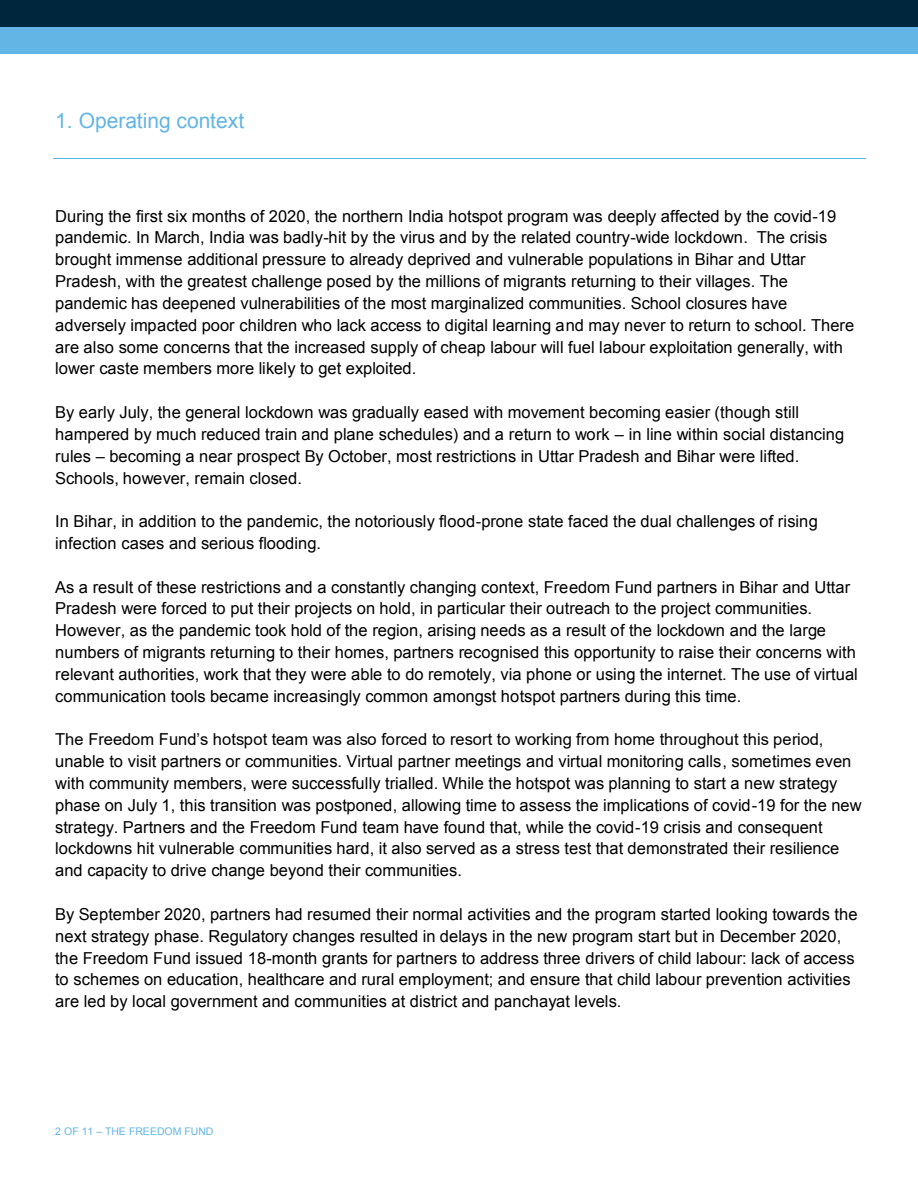
<style>
.page{position:relative;width:918px;height:1188px;background:#fff}
.page>*{position:absolute;margin:0;border:0;box-sizing:border-box;transform-origin:0 0}
.t1{font:21px "Arial";color:#62b5e5}
.t2{font:16.5px/21.8px "Arial";letter-spacing:.005em;color:#000}
.t3{font:10.5px "Arial";letter-spacing:-.005em;color:#62b5e5}
</style>
<div class="page">
<hr style="left:53px;top:158px;width:812px;height:1px;background:#62b5e5">
<div style="left:0;top:27px;width:918px;height:27px;background:#62b5e5"></div>
<div style="left:0;top:0;width:918px;height:27px;background:#00263e"></div>
<p class="t1" style="left:55px;top:107px;width:191px">1. Operating context</p>
<p class="t2" style="left:55px;top:205px;width:801px">During the first six months of 2020, the northern India hotspot program was deeply affected by the covid-19 pandemic. In March, India was badly-hit by the virus and by the related country-wide lockdown. The crisis brought immense additional pressure to already deprived and vulnerable populations in Bihar and Uttar Pradesh, with the greatest challenge posed by the millions of migrants returning to their villages. The pandemic has deepened vulnerabilities of the most marginalized communities. School closures have adversely impacted poor children who lack access to digital learning and may never to return to school. There are also some concerns that the increased supply of cheap labour will fuel labour exploitation generally, with lower caste members more likely to get exploited.</p>
<p class="t2" style="left:55px;top:401px;width:791px">By early July, the general lockdown was gradually eased with movement becoming easier (though still hampered by much reduced train and plane schedules) and a return to work – in line within social distancing rules – becoming a near prospect By October, most restrictions in Uttar Pradesh and Bihar were lifted.<br>Schools, however, remain closed.</p>
<p class="t2" style="left:55px;top:510px;width:764px;line-height:22.2px">In Bihar, in addition to the pandemic, the notoriously flood-prone state faced the dual challenges of rising infection cases and serious flooding.</p>
<p class="t2" style="left:55px;top:576px;width:804px">As a result of these restrictions and a constantly changing context, Freedom Fund partners in Bihar and Uttar Pradesh were forced to put their projects on hold, in particular their outreach to the project communities.<br>However, as the pandemic took hold of the region, arising needs as a result of the lockdown and the large numbers of migrants returning to their homes, partners recognised this opportunity to raise their concerns with relevant authorities, work that they were able to do remotely, via phone or using the internet. The use of virtual communication tools became increasingly common amongst hotspot partners during this time.</p>
<p class="t2" style="left:55px;top:729px;width:808px">The Freedom Fund’s hotspot team was also forced to resort to working from home throughout this period, unable to visit partners or communities. Virtual partner meetings and virtual monitoring calls, sometimes even with community members, were successfully trialled. While the hotspot was planning to start a new strategy phase on July 1, this transition was postponed, allowing time to assess the implications of covid-19 for the new strategy. Partners and the Freedom Fund team have found that, while the covid-19 crisis and consequent lockdowns hit vulnerable communities hard, it also served as a stress test that demonstrated their resilience and capacity to drive change beyond their communities.</p>
<p class="t2" style="left:55px;top:904px;width:804px">By September 2020, partners had resumed their normal activities and the program started looking towards the next strategy phase. Regulatory changes resulted in delays in the new program start but in December 2020, the Freedom Fund issued 18-month grants for partners to address three drivers of child labour: lack of access to schemes on education, healthcare and rural employment; and ensure that child labour prevention activities are led by local government and communities at district and panchayat levels.</p>
<p class="t3" style="left:55px;top:1125px;width:160px">2 OF 11 – THE FREEDOM FUND</p>
</div>
